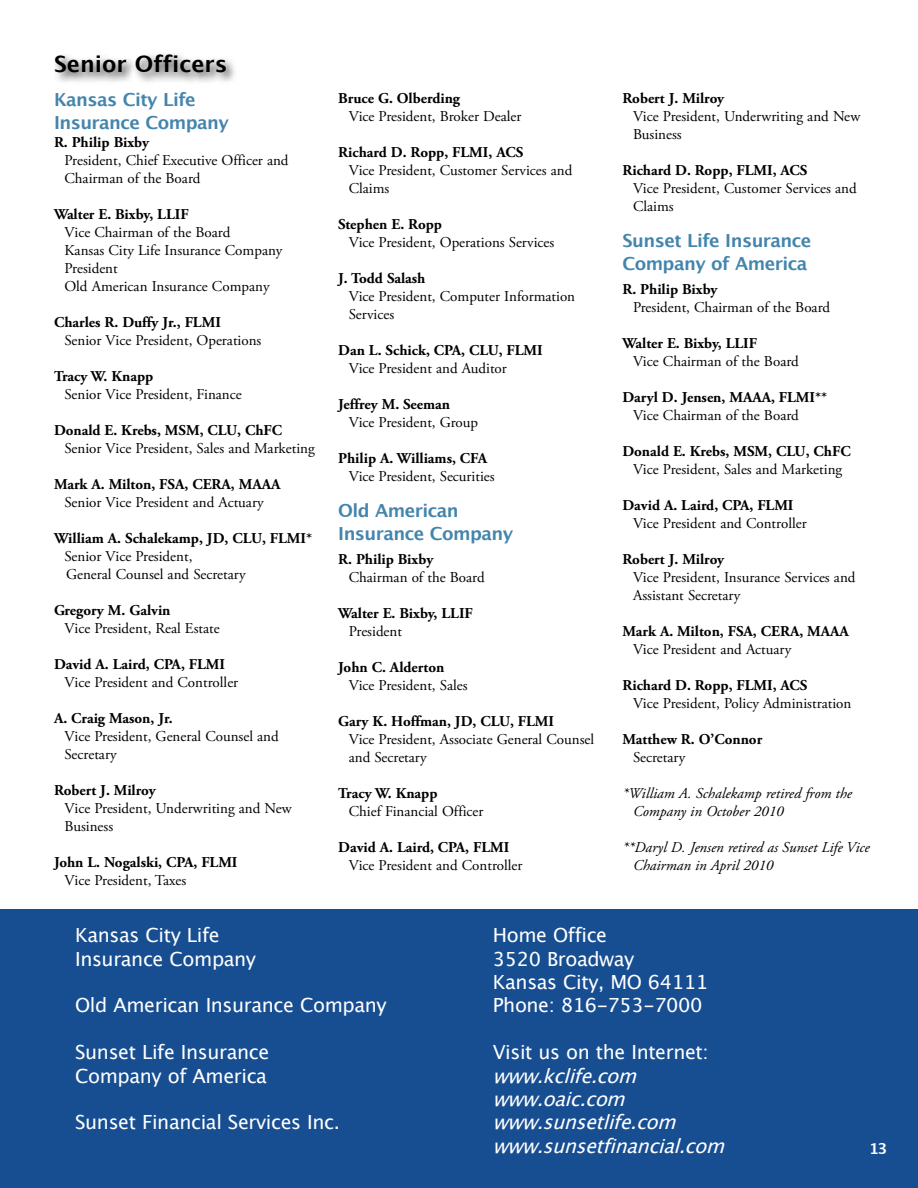
<style>
.page{position:relative;width:918px;height:1188px;background:#fff}
.page>*{position:absolute;margin:0;border:0;box-sizing:border-box;transform-origin:0 0}
.t1{font:700 22.5px "Lucida Grande";color:#000}
.t2{font:19.5px/23.4px "Lucida Grande";letter-spacing:-.02em;color:#fff}
.t3{font:italic 19.5px/23.4px "Lucida Grande";color:#fff}
.t4{font:700 18px/23.4px "Lucida Grande";letter-spacing:-.03em;color:#4485ad}
.t5{font:15px/18px "Adobe Garamond Pro";color:#000}
.t6{font:700 15px "Adobe Garamond Pro";color:#000}
.t7{font:italic 15px/18px "Adobe Garamond Pro";color:#000}
.t8{font:700 15px "Lucida Grande";color:#fff}
</style>
<div class="page">
<div style="left:0;top:909px;width:918px;height:279px;background:#174e92"></div>
<div style="left:52px;top:51px;width:186px;height:34px;background:#000;opacity:.75"></div>
<h1 class="t1" style="left:54px;top:46px;width:175px">Senior Officers</h1>
<p class="t4" style="left:54px;top:88px;width:176px">Kansas City Life<br>Insurance Company</p>
<p class="t6" style="left:54px;top:134px;width:97px">R. Philip Bixby</p>
<p class="t5" style="left:64px;top:152px;width:226px">President, Chief Executive Officer and<br>Chairman of the Board</p>
<p class="t6" style="left:54px;top:206px;width:136px">Walter E. Bixby, LLIF</p>
<p class="t5" style="left:64px;top:224px;width:220px">Vice Chairman of the Board<br>Kansas City Life Insurance Company<br>President<br>Old American Insurance Company</p>
<p class="t6" style="left:54px;top:314px;width:168px">Charles R. Duffy Jr., FLMI</p>
<p class="t5" style="left:64px;top:332px;width:198px">Senior Vice President, Operations</p>
<p class="t6" style="left:54px;top:368px;width:101px">Tracy W. Knapp</p>
<p class="t5" style="left:64px;top:386px;width:179px">Senior Vice President, Finance</p>
<p class="t6" style="left:54px;top:422px;width:230px">Donald E. Krebs, MSM, CLU, ChFC</p>
<p class="t5" style="left:64px;top:440px;width:252px">Senior Vice President, Sales and Marketing</p>
<p class="t6" style="left:54px;top:476px;width:228px">Mark A. Milton, FSA, CERA, MAAA</p>
<p class="t5" style="left:64px;top:494px;width:201px">Senior Vice President and Actuary</p>
<p class="t6" style="left:54px;top:530px;width:260px">William A. Schalekamp, JD, CLU, FLMI*</p>
<p class="t5" style="left:64px;top:548px;width:183px">Senior Vice President,<br>General Counsel and Secretary</p>
<p class="t6" style="left:54px;top:602px;width:118px">Gregory M. Galvin</p>
<p class="t5" style="left:64px;top:620px;width:157px">Vice President, Real Estate</p>
<p class="t6" style="left:54px;top:656px;width:173px">David A. Laird, CPA, FLMI</p>
<p class="t5" style="left:64px;top:674px;width:175px">Vice President and Controller</p>
<p class="t6" style="left:54px;top:710px;width:120px">A. Craig Mason, Jr.</p>
<p class="t5" style="left:64px;top:728px;width:216px">Vice President, General Counsel and<br>Secretary</p>
<p class="t6" style="left:54px;top:782px;width:103px">Robert J. Milroy</p>
<p class="t5" style="left:64px;top:800px;width:229px">Vice President, Underwriting and New<br>Business</p>
<p class="t6" style="left:54px;top:854px;width:185px">John L. Nogalski, CPA, FLMI</p>
<p class="t5" style="left:64px;top:872px;width:123px">Vice President, Taxes</p>
<p class="t6" style="left:338px;top:89px;width:123px">Bruce G. Olberding</p>
<p class="t5" style="left:349px;top:108px;width:174px">Vice President, Broker Dealer</p>
<p class="t6" style="left:338px;top:143px;width:187px">Richard D. Ropp, FLMI, ACS</p>
<p class="t5" style="left:349px;top:162px;width:225px">Vice President, Customer Services and<br>Claims</p>
<p class="t6" style="left:338px;top:215px;width:105px">Stephen E. Ropp</p>
<p class="t5" style="left:349px;top:234px;width:207px">Vice President, Operations Services</p>
<p class="t6" style="left:338px;top:269px;width:89px">J. Todd Salash</p>
<p class="t5" style="left:349px;top:288px;width:228px">Vice President, Computer Information<br>Services</p>
<p class="t6" style="left:338px;top:341px;width:206px">Dan L. Schick, CPA, CLU, FLMI</p>
<p class="t5" style="left:349px;top:360px;width:160px">Vice President and Auditor</p>
<p class="t6" style="left:338px;top:395px;width:113px">Jeffrey M. Seeman</p>
<p class="t5" style="left:349px;top:414px;width:131px">Vice President, Group</p>
<p class="t6" style="left:338px;top:449px;width:150px">Philip A. Williams, CFA</p>
<p class="t5" style="left:349px;top:468px;width:147px">Vice President, Securities</p>
<p class="t4" style="left:338px;top:499px;width:176px">Old American<br>Insurance Company</p>
<p class="t6" style="left:338px;top:550px;width:97px">R. Philip Bixby</p>
<p class="t5" style="left:349px;top:568px;width:137px">Chairman of the Board</p>
<p class="t6" style="left:338px;top:604px;width:136px">Walter E. Bixby, LLIF</p>
<p class="t5" style="left:349px;top:622px;width:55px">President</p>
<p class="t6" style="left:338px;top:658px;width:108px">John C. Alderton</p>
<p class="t5" style="left:349px;top:676px;width:120px">Vice President, Sales</p>
<p class="t6" style="left:338px;top:712px;width:217px">Gary K. Hoffman, JD, CLU, FLMI</p>
<p class="t5" style="left:349px;top:730px;width:247px">Vice President, Associate General Counsel and Secretary</p>
<p class="t6" style="left:338px;top:784px;width:101px">Tracy W. Knapp</p>
<p class="t5" style="left:349px;top:802px;width:136px">Chief Financial Officer</p>
<p class="t6" style="left:338px;top:838px;width:173px">David A. Laird, CPA, FLMI</p>
<p class="t5" style="left:349px;top:856px;width:175px">Vice President and Controller</p>
<p class="t6" style="left:622px;top:89px;width:103px">Robert J. Milroy</p>
<p class="t5" style="left:633px;top:108px;width:229px">Vice President, Underwriting and New<br>Business</p>
<p class="t6" style="left:622px;top:161px;width:187px">Richard D. Ropp, FLMI, ACS</p>
<p class="t5" style="left:633px;top:180px;width:225px">Vice President, Customer Services and<br>Claims</p>
<p class="t4" style="left:622px;top:229px;width:191px">Sunset Life Insurance<br>Company of America</p>
<p class="t6" style="left:622px;top:280px;width:97px">R. Philip Bixby</p>
<p class="t5" style="left:633px;top:298px;width:199px">President, Chairman of the Board</p>
<p class="t6" style="left:622px;top:334px;width:136px">Walter E. Bixby, LLIF</p>
<p class="t5" style="left:633px;top:352px;width:167px">Vice Chairman of the Board</p>
<p class="t6" style="left:622px;top:388px;width:206px">Daryl D. Jensen, MAAA, FLMI**</p>
<p class="t5" style="left:633px;top:406px;width:167px">Vice Chairman of the Board</p>
<p class="t6" style="left:622px;top:442px;width:230px">Donald E. Krebs, MSM, CLU, ChFC</p>
<p class="t5" style="left:633px;top:460px;width:211px">Vice President, Sales and Marketing</p>
<p class="t6" style="left:622px;top:496px;width:173px">David A. Laird, CPA, FLMI</p>
<p class="t5" style="left:633px;top:514px;width:175px">Vice President and Controller</p>
<p class="t6" style="left:622px;top:550px;width:103px">Robert J. Milroy</p>
<p class="t5" style="left:633px;top:568px;width:224px">Vice President, Insurance Services and<br>Assistant Secretary</p>
<p class="t6" style="left:622px;top:622px;width:228px">Mark A. Milton, FSA, CERA, MAAA</p>
<p class="t5" style="left:633px;top:640px;width:160px">Vice President and Actuary</p>
<p class="t6" style="left:622px;top:676px;width:187px">Richard D. Ropp, FLMI, ACS</p>
<p class="t5" style="left:633px;top:694px;width:220px">Vice President, Policy Administration</p>
<p class="t6" style="left:622px;top:730px;width:141px">Matthew R. O’Connor</p>
<p class="t5" style="left:633px;top:748px;width:54px">Secretary</p>
<p class="t7" style="left:633px;top:784px;width:221px;text-indent:-10px">*William A. Schalekamp retired from the<br>Company in October 2010</p>
<p class="t7" style="left:633px;top:838px;width:238px;text-indent:-10px">**Daryl D. Jensen retired as Sunset Life Vice<br>Chairman in April 2010</p>
<h2 class="t2" style="left:75px;top:924px;width:183px">Kansas City Life<br>Insurance Company</h2>
<h2 class="t2" style="left:75px;top:994px;width:313px">Old American Insurance Company</h2>
<h2 class="t2" style="left:75px;top:1041px;width:196px">Sunset Life Insurance<br>Company of America</h2>
<h2 class="t2" style="left:75px;top:1111px;width:266px">Sunset Financial Services Inc.</h2>
<h2 class="t2" style="left:493px;top:924px;width:217px">Home Office<br>3520 Broadway<br>Kansas City, MO 64111<br>Phone: 816-753-7000</h2>
<h2 class="t2" style="left:493px;top:1041px;width:217px">Visit us on the Internet:</h2>
<h2 class="t3" style="left:493px;top:1064px;width:242px">www.kclife.com www.oaic.com www.sunsetlife.com www.sunsetfinancial.com</h2>
<p class="t8" style="left:869px;top:1136px;width:20px">13</p>
</div>
